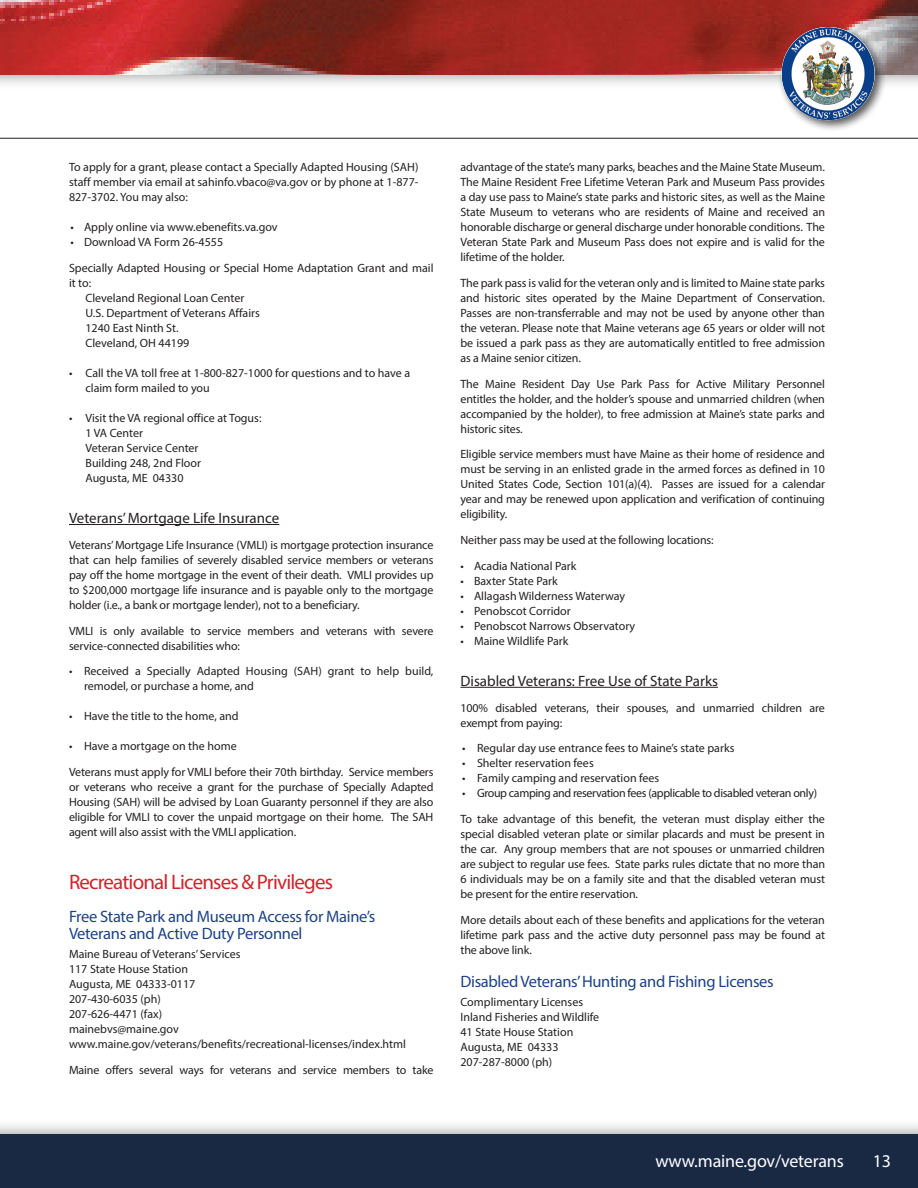
<style>
.page{position:relative;width:918px;height:1188px;background:#fff}
.page>*{position:absolute;margin:0;border:0;box-sizing:border-box;transform-origin:0 0}
.Listing{font:21px "Myriad Pro";letter-spacing:-.04em;color:#d1232a}
.t1{font:18px "Myriad Pro";letter-spacing:-.01em;color:#fff}
.Listing_Name{font:16.5px/16.5px "Myriad Pro";letter-spacing:-.02em;color:#1d4385}
.Listing___Services{font:15px "Myriad Pro";color:#231f20}
.Listing-2{font:12px/15px "Myriad Pro";letter-spacing:-.01em;color:#231f20;text-align:justify}
.Listing___Services-2{font:12px/15px "Myriad Pro";color:#231f20}
.Listing___Services-3{font:12px "Myriad Pro";letter-spacing:-.03em;color:#231f20}
</style>
<div class="page">
<div style="left:0;top:0;width:918px;height:90px;background:#231f20;opacity:.5"></div>
<img style="left:0;top:0;width:918px;height:75px">
<hr style="left:0;top:138px;width:918px;height:1px;background:#231f20">
<div style="left:0;top:1119px;width:918px;height:69px;background:#231f20;opacity:.5"></div>
<div style="left:0;top:1134px;width:918px;height:54px;background:#192944"></div>
<div style="left:777px;top:23px;width:110px;height:109px;background:#231f20;opacity:.75"></div>
<img style="left:782px;top:27px;width:92px;height:93px">
<hr style="left:69px;top:524px;width:210px;height:1px;background:#231f20">
<hr style="left:460px;top:687px;width:258px;height:1px;background:#231f20">
<p class="Listing-2" style="left:69px;top:160px;width:351px">To apply for a grant, please contact a Specially Adapted Housing (SAH) staff member via email at sahinfo.vbaco@va.gov or by phone at 1-877- 827-3702. You may also:</p>
<p class="Listing___Services-2" style="left:70px;top:220px;width:209px">• Apply online via www.ebenefits.va.gov</p>
<p class="Listing___Services-2" style="left:70px;top:235px;width:154px">• Download VA Form 26-4555</p>
<p class="Listing-2" style="left:69px;top:260px;width:366px">Specially Adapted Housing or Special Home Adaptation Grant and mail it to:</p>
<p class="Listing___Services-2" style="left:86px;top:290px;width:160px">Cleveland Regional Loan Center</p>
<p class="Listing___Services-2" style="left:86px;top:305px;width:176px">U.S. Department of Veterans Affairs</p>
<p class="Listing___Services-2" style="left:86px;top:320px;width:95px">1240 East Ninth St.</p>
<p class="Listing___Services-2" style="left:86px;top:335px;width:105px">Cleveland, OH 44199</p>
<p class="Listing___Services-2" style="left:86px;top:365px;width:326px;text-indent:-16px">• Call the VA toll free at 1-800-827-1000 for questions and to have a claim form mailed to you</p>
<p class="Listing___Services-2" style="left:69px;top:410px;width:194px">• Visit the VA regional office at Togus:</p>
<p class="Listing___Services-2" style="left:86px;top:425px;width:59px">1 VA Center</p>
<p class="Listing___Services-2" style="left:86px;top:440px;width:115px">Veteran Service Center</p>
<p class="Listing___Services-2" style="left:86px;top:455px;width:117px">Building 248, 2nd Floor</p>
<p class="Listing___Services-2" style="left:86px;top:470px;width:100px">Augusta, ME 04330</p>
<p class="Listing___Services" style="left:69px;top:509px;width:212px">Veterans’ Mortgage Life Insurance</p>
<p class="Listing-2" style="left:69px;top:537px;width:366px">Veterans’ Mortgage Life Insurance (VMLI) is mortgage protection insurance that can help families of severely disabled service members or veterans pay off the home mortgage in the event of their death. VMLI provides up to $200,000 mortgage life insurance and is payable only to the mortgage holder (i.e., a bank or mortgage lender), not to a beneficiary.</p>
<p class="Listing-2" style="left:69px;top:623px;width:366px">VMLI is only available to service members and veterans with severe service-connected disabilities who:</p>
<p class="Listing-2" style="left:84px;top:664px;width:351px;text-indent:-15px">• Received a Specially Adapted Housing (SAH) grant to help build, remodel, or purchase a home, and</p>
<p class="Listing___Services-2" style="left:69px;top:709px;width:171px">• Have the title to the home, and</p>
<p class="Listing___Services-2" style="left:69px;top:739px;width:169px">• Have a mortgage on the home</p>
<p class="Listing-2" style="left:69px;top:764px;width:366px">Veterans must apply for VMLI before their 70th birthday. Service members or veterans who receive a grant for the purchase of Specially Adapted Housing (SAH) will be advised by Loan Guaranty personnel if they are also eligible for VMLI to cover the unpaid mortgage on their home. The SAH agent will also assist with the VMLI application.</p>
<p class="Listing" style="left:69px;top:869px;width:266px">Recreational Licenses &amp; Privileges</p>
<p class="Listing_Name" style="left:69px;top:908px;width:308px">Free State Park and Museum Access for Maine’s<br>Veterans and Active Duty Personnel</p>
<p class="Listing___Services-2" style="left:69px;top:946px;width:173px">Maine Bureau of Veterans’ Services</p>
<p class="Listing___Services-2" style="left:69px;top:961px;width:121px">117 State House Station</p>
<p class="Listing___Services-2" style="left:69px;top:976px;width:128px">Augusta, ME 04333-0117</p>
<p class="Listing___Services-2" style="left:69px;top:991px;width:93px">207-430-6035 (ph)</p>
<p class="Listing___Services-2" style="left:69px;top:1006px;width:95px">207-626-4471 (fax)</p>
<p class="Listing___Services-2" style="left:69px;top:1021px;width:111px">mainebvs@maine.gov</p>
<p class="Listing___Services-2" style="left:69px;top:1036px;width:338px">www.maine.gov/veterans/benefits/recreational-licenses/index.html</p>
<p class="Listing-2" style="left:69px;top:1062px;width:366px">Maine offers several ways for veterans and service members to take</p>
<p class="Listing-2" style="left:460px;top:159px;width:366px">advantage of the state’s many parks, beaches and the Maine State Museum.<br>The Maine Resident Free Lifetime Veteran Park and Museum Pass provides a day use pass to Maine’s state parks and historic sites, as well as the Maine State Museum to veterans who are residents of Maine and received an honorable discharge or general discharge under honorable conditions. The Veteran State Park and Museum Pass does not expire and is valid for the lifetime of the holder.</p>
<p class="Listing-2" style="left:460px;top:275px;width:366px">The park pass is valid for the veteran only and is limited to Maine state parks and historic sites operated by the Maine Department of Conservation.<br>Passes are non-transferrable and may not be used by anyone other than the veteran. Please note that Maine veterans age 65 years or older will not be issued a park pass as they are automatically entitled to free admission as a Maine senior citizen.</p>
<p class="Listing-2" style="left:460px;top:376px;width:366px">The Maine Resident Day Use Park Pass for Active Military Personnel entitles the holder, and the holder’s spouse and unmarried children (when accompanied by the holder), to free admission at Maine’s state parks and historic sites.</p>
<p class="Listing-2" style="left:460px;top:447px;width:366px">Eligible service members must have Maine as their home of residence and must be serving in an enlisted grade in the armed forces as defined in 10<br>United States Code, Section 101(a)(4). Passes are issued for a calendar year and may be renewed upon application and verification of continuing eligibility.</p>
<p class="Listing-2" style="left:460px;top:532px;width:255px">Neither pass may be used at the following locations:</p>
<p class="Listing-2" style="left:460px;top:558px;width:118px">• Acadia National Park</p>
<p class="Listing___Services-2" style="left:460px;top:573px;width:99px">• Baxter State Park</p>
<p class="Listing___Services-2" style="left:460px;top:588px;width:166px">• Allagash Wilderness Waterway</p>
<p class="Listing___Services-2" style="left:460px;top:603px;width:112px">• Penobscot Corridor</p>
<p class="Listing___Services-2" style="left:460px;top:618px;width:176px">• Penobscot Narrows Observatory</p>
<p class="Listing___Services-2" style="left:460px;top:633px;width:109px">• Maine Wildlife Park</p>
<p class="Listing___Services" style="left:460px;top:672px;width:259px">Disabled Veterans: Free Use of State Parks</p>
<p class="Listing-2" style="left:460px;top:700px;width:366px">100% disabled veterans, their spouses, and unmarried children are exempt from paying:</p>
<p class="Listing-2" style="left:462px;top:741px;width:274px">• Regular day use entrance fees to Maine’s state parks</p>
<p class="Listing___Services-2" style="left:462px;top:756px;width:133px">• Shelter reservation fees</p>
<p class="Listing___Services-2" style="left:462px;top:771px;width:199px">• Family camping and reservation fees</p>
<p class="Listing___Services-3" style="left:462px;top:786px;width:357px">• Group camping and reservation fees (applicable to disabled veteran only)</p>
<p class="Listing-2" style="left:460px;top:811px;width:366px">To take advantage of this benefit, the veteran must display either the special disabled veteran plate or similar placards and must be present in the car. Any group members that are not spouses or unmarried children are subject to regular use fees. State parks rules dictate that no more than 6 individuals may be on a family site and that the disabled veteran must be present for the entire reservation.</p>
<p class="Listing-2" style="left:460px;top:912px;width:366px">More details about each of these benefits and applications for the veteran lifetime park pass and the active duty personnel pass may be found at the above link.</p>
<p class="Listing_Name" style="left:460px;top:973px;width:315px">Disabled Veterans’ Hunting and Fishing Licenses</p>
<p class="Listing___Services-2" style="left:460px;top:995px;width:124px">Complimentary Licenses</p>
<p class="Listing___Services-2" style="left:460px;top:1010px;width:140px">Inland Fisheries and Wildlife</p>
<p class="Listing___Services-2" style="left:460px;top:1025px;width:114px">41 State House Station</p>
<p class="Listing___Services-2" style="left:460px;top:1040px;width:100px">Augusta, ME 04333</p>
<p class="Listing___Services-2" style="left:460px;top:1055px;width:93px">207-287-8000 (ph)</p>
<h2 class="t1" style="left:655px;top:1150px;width:190px">www.maine.gov/veterans</h2>
<h2 class="t1" style="left:873px;top:1150px;width:20px">13</h2>
</div>
